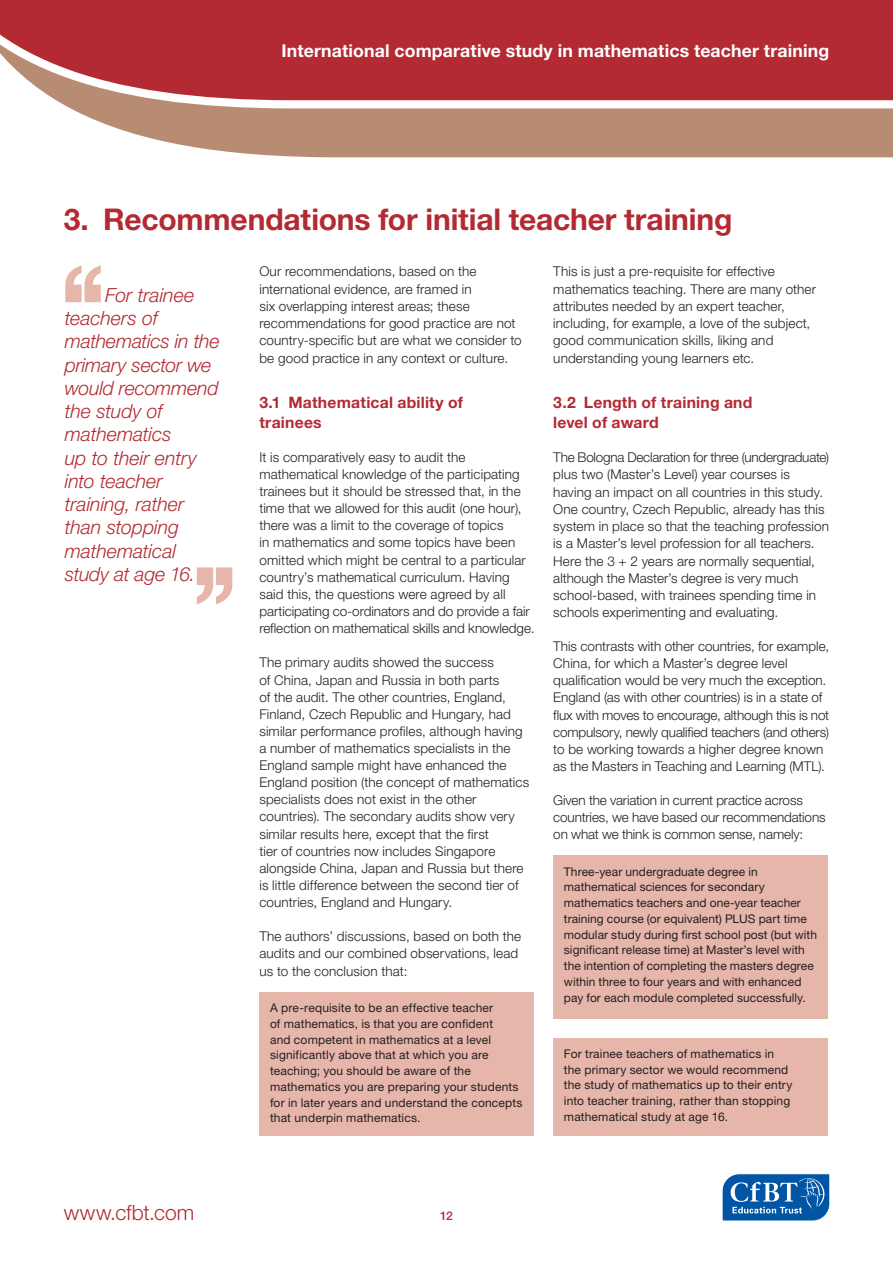
<style>
.page{position:relative;width:893px;height:1263px;background:#fff}
.page>*{position:absolute;margin:0;border:0;box-sizing:border-box;transform-origin:0 0}
.t1{font:500 130.5px "Helvetica Neue LT";color:#e7b6aa}
.t2{font:700 30px "Helvetica Neue LT";letter-spacing:-.005em;color:#b32a33}
.t3{font:300 21px "Helvetica Neue LT";color:#b32a33}
.t4{font:italic 300 19.5px/23.2px "Helvetica Neue LT";letter-spacing:-.005em;color:#b32a33}
.t5{font:700 17.7px "Helvetica Neue LT";letter-spacing:.01em;color:#fff}
.t6{font:700 15.75px/19.5px "Helvetica Neue LT";letter-spacing:.015em;color:#b32a33}
.t7{font:300 13.5px/17.2px "Helvetica Neue LT";letter-spacing:.01em;color:#231f20}
.t8{font:300 13.5px/17.2px "Helvetica Neue LT";letter-spacing:-.01em;color:#231f20}
.t9{font:12px/15.8px "Helvetica Neue LT";letter-spacing:.01em;color:#231f20}
.t10{font:500 12px "Helvetica Neue LT";color:#b32a33}
</style>
<div class="page">
<svg style="left:722px;top:1173px;width:108px;height:48px;background:#3779b8"></svg>
<svg style="left:80px;top:113px;width:812px;height:44px;background:#be957f"></svg>
<svg style="left:0;top:0;width:892px;height:113px;background:#ba444a"></svg>
<svg style="left:892px;top:0;width:1px;height:157px"></svg>
<div style="left:259px;top:992px;width:275px;height:143px;background:#e7b6aa"></div>
<div style="left:553px;top:855px;width:275px;height:164px;background:#e7b6aa"></div>
<div style="left:553px;top:1038px;width:275px;height:97px;background:#e7b6aa"></div>
<h3 class="t5" style="left:282px;top:40px;width:549px">International comparative study in mathematics teacher training</h3>
<h2 class="t2" style="left:64px;top:200px;width:670px">3. Recommendations for initial teacher training</h2>
<h1 class="t1" style="left:55px;top:234px;width:57px">‘‘</h1>
<h3 class="t4" style="left:65px;top:283px;width:156px;text-indent:40px">For trainee teachers of mathematics in the primary sector we would recommend the study of mathematics<br>up to their entry into teacher training, rather than stopping mathematical study at age 16.</h3>
<h1 class="t1" style="left:242px;top:635px;width:57px;rotate:-180deg">‘‘</h1>
<p class="t7" style="left:259px;top:263px;width:264px">Our recommendations, based on the international evidence, are framed in<br>six overlapping interest areas; these recommendations for good practice are not country-specific but are what we consider to be good practice in any context or culture.</p>
<p class="t6" style="left:259px;top:392px;width:205px">3.1 Mathematical ability of trainees</p>
<p class="t7" style="left:259px;top:448px;width:277px">It is comparatively easy to audit the mathematical knowledge of the participating trainees but it should be stressed that, in the time that we allowed for this audit (one hour), there was a limit to the coverage of topics<br>in mathematics and some topics have been omitted which might be central to a particular country’s mathematical curriculum. Having said this, the questions were agreed by all participating co-ordinators and do provide a fair reflection on mathematical skills and knowledge.</p>
<p class="t7" style="left:259px;top:654px;width:271px">The primary audits showed the success<br>of China, Japan and Russia in both parts<br>of the audit. The other countries, England, Finland, Czech Republic and Hungary, had similar performance profiles, although having a number of mathematics specialists in the England sample might have enhanced the England position (the concept of mathematics specialists does not exist in the other countries). The secondary audits show very similar results here, except that the first<br>tier of countries now includes Singapore alongside China, Japan and Russia but there is little difference between the second tier of countries, England and Hungary.</p>
<p class="t7" style="left:259px;top:927px;width:263px">The authors’ discussions, based on both the audits and our combined observations, lead us to the conclusion that:</p>
<p class="t9" style="left:270px;top:1000px;width:254px">A pre-requisite to be an effective teacher<br>of mathematics, is that you are confident<br>and competent in mathematics at a level significantly above that at which you are teaching; you should be aware of the mathematics you are preparing your students for in later years and understand the concepts that underpin mathematics.</p>
<p class="t7" style="left:553px;top:263px;width:264px">This is just a pre-requisite for effective mathematics teaching. There are many other attributes needed by an expert teacher, including, for example, a love of the subject, good communication skills, liking and understanding young learners etc.</p>
<p class="t6" style="left:553px;top:392px;width:201px">3.2 Length of training and level of award</p>
<p class="t7" style="left:553px;top:448px;width:277px">The Bologna Declaration for three (undergraduate) plus two (Master’s Level) year courses is having an impact on all countries in this study.<br>One country, Czech Republic, already has this system in place so that the teaching profession is a Master’s level profession for all teachers.<br>Here the 3 + 2 years are normally sequential, although the Master’s degree is very much school-based, with trainees spending time in schools experimenting and evaluating.</p>
<p class="t7" style="left:553px;top:637px;width:277px">This contrasts with other countries, for example, China, for which a Master’s degree level qualification would be very much the exception.<br>England (as with other countries) is in a state of flux with moves to encourage, although this is not compulsory, newly qualified teachers (and others) to be working towards a higher degree known as the Masters in Teaching and Learning (MTL).</p>
<p class="t8" style="left:553px;top:791px;width:274px">Given the variation in current practice across countries, we have based our recommendations on what we think is common sense, namely:</p>
<p class="t9" style="left:564px;top:863px;width:255px">Three-year undergraduate degree in mathematical sciences for secondary mathematics teachers and one-year teacher training course (or equivalent) PLUS part time modular study during first school post (but with significant release time) at Master’s level with the intention of completing the masters degree within three to four years and with enhanced pay for each module completed successfully.</p>
<p class="t9" style="left:564px;top:1046px;width:230px">For trainee teachers of mathematics in the primary sector we would recommend the study of mathematics up to their entry into teacher training, rather than stopping mathematical study at age 16.</p>
<h3 class="t3" style="left:64px;top:1200px;width:132px">www.cfbt.com</h3>
<p class="t10" style="left:440px;top:1209px;width:14px">1 22</p>
</div>
